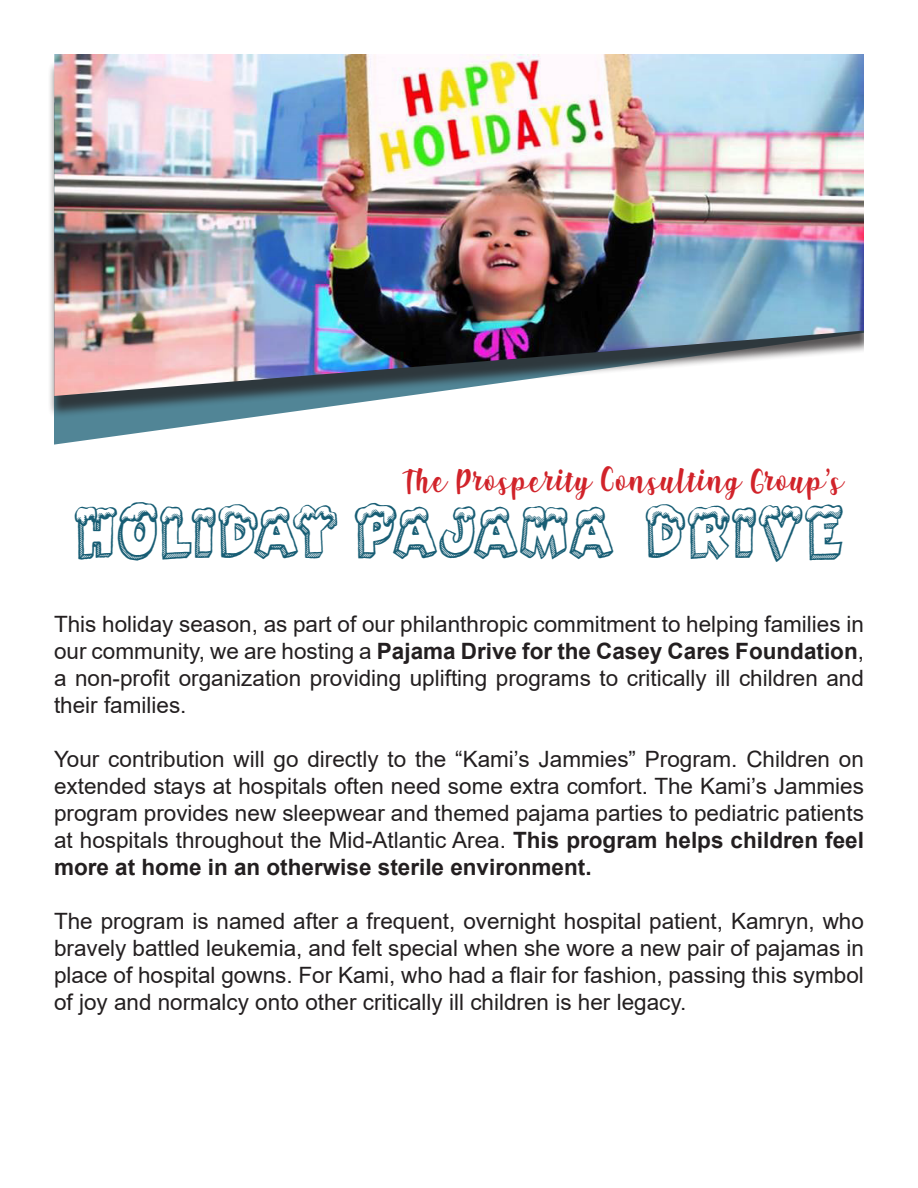
<style>
.page{position:relative;width:918px;height:1188px;background:#fff}
.page>*{position:absolute;margin:0;border:0;box-sizing:border-box;transform-origin:0 0}
.t1{font:37.5px "Santa's Air Mail";color:#175d74}
.t2{font:30px "Shink";color:#d1232a}
.t3{font:22.5px/27px "Arial";color:#231f20;text-align:justify}
.s1{font-weight:700}
</style>
<div class="page">
<svg style="left:54px;top:419px;width:185px;height:26px"></svg>
<div style="left:48px;top:61px;width:826px;height:358px;background:#231f20;opacity:.75"></div>
<img style="left:54px;top:54px;width:810px;height:342px">
<div style="left:864px;top:54px;width:29px;height:329px;background:#fff"></div>
<p class="t2" style="left:402px;top:463px;width:443px">The Prosperity Consulting Group’s</p>
<p class="t1" style="left:74px;top:508px;width:772px">HOLIDAY PAJAMA DRIVE</p>
<p class="t3" style="left:54px;top:610px;width:812px">This holiday season, as part of our philanthropic commitment to helping families in our community, we are hosting a <span class="s1">Pajama Drive for the Casey Cares Foundation</span>, a non-profit organization providing uplifting programs to critically ill children and their families.</p>
<p class="t3" style="left:54px;top:745px;width:811px">Your contribution will go directly to the “Kami’s Jammies” Program. Children on extended stays at hospitals often need some extra comfort. The Kami’s Jammies program provides new sleepwear and themed pajama parties to pediatric patients at hospitals throughout the Mid-Atlantic Area. <span class="s1">This program helps children feel more at home in an otherwise sterile environment.</span></p>
<p class="t3" style="left:54px;top:907px;width:811px">The program is named after a frequent, overnight hospital patient, Kamryn, who bravely battled leukemia, and felt special when she wore a new pair of pajamas in place of hospital gowns. For Kami, who had a flair for fashion, passing this symbol of joy and normalcy onto other critically ill children is her legacy.</p>
</div>
